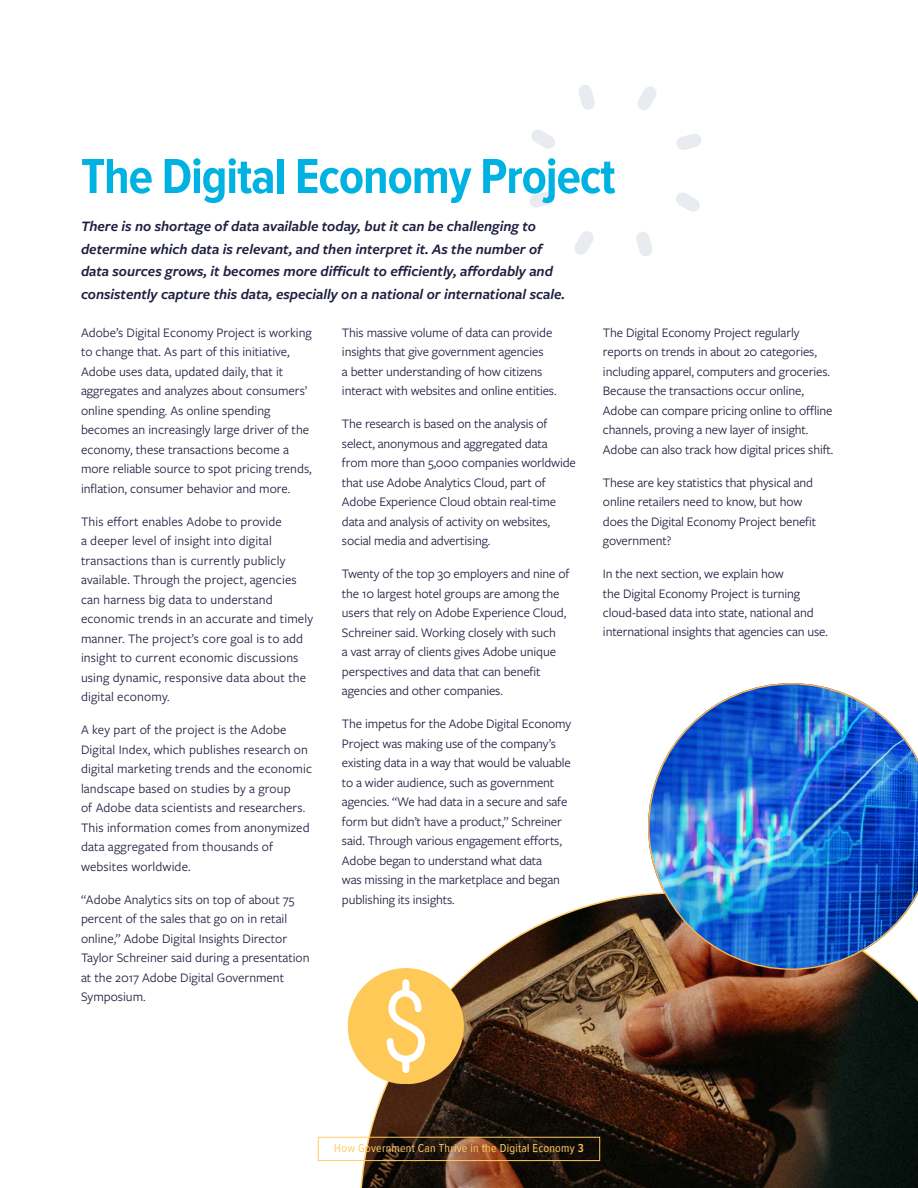
<style>
.page{position:relative;width:918px;height:1188px;background:#fff}
.page>*{position:absolute;margin:0;border:0;box-sizing:border-box;transform-origin:0 0}
.t1{font:700 51px "Proxima Nova Cond";letter-spacing:-.02em;color:#00b2e2}
.t2{font:italic 600 15px/22.5px "Freight Sans Pro";color:#1e1f40}
.t3{font:13.5px/19.5px "Freight Sans Pro";letter-spacing:-.01em;color:#1e1f40}
.t4{font:13.5px/19.5px "Freight Sans Pro";letter-spacing:.01em;color:#1e1f40}
.t5{font:12px "Proxima Nova Cond";letter-spacing:.02em;color:#ffcb65}
.s1{font-weight:600}
</style>
<div class="page">
<svg style="left:531px;top:85px;width:64px;height:64px"></svg>
<svg style="left:530px;top:191px;width:64px;height:64px"></svg>
<svg style="left:636px;top:193px;width:64px;height:63px"></svg>
<svg style="left:637px;top:87px;width:64px;height:63px"></svg>
<img style="left:360px;top:893px;width:558px;height:295px">
<div style="left:318px;top:1137px;width:282px;height:24px;border:1px solid #ffcb65"></div>
<img style="left:648px;top:683px;width:270px;height:287px">
<div style="left:348px;top:969px;width:116px;height:115px;background:#ffc958;border-radius:50%"></div>
<svg style="left:387px;top:979px;width:38px;height:94px"></svg>
<h1 class="t1" style="left:81px;top:148px;width:536px">The Digital Economy Project</h1>
<p class="t2" style="left:81px;top:215px;width:486px">There is no shortage of data available today, but it can be challenging to determine which data is relevant, and then interpret it. As the number of data sources grows, it becomes more difficult to efficiently, affordably and consistently capture this data, especially on a national or international scale.</p>
<p class="t3" style="left:81px;top:322px;width:232px">Adobe’s Digital Economy Project is working to change that. As part of this initiative, Adobe uses data, updated daily, that it aggregates and analyzes about consumers’ online spending. As online spending becomes an increasingly large driver of the economy, these transactions become a more reliable source to spot pricing trends, inflation, consumer behavior and more.</p>
<p class="t4" style="left:81px;top:511px;width:234px">This effort enables Adobe to provide<br>a deeper level of insight into digital transactions than is currently publicly available. Through the project, agencies can harness big data to understand economic trends in an accurate and timely manner. The project’s core goal is to add insight to current economic discussions using dynamic, responsive data about the digital economy.</p>
<p class="t4" style="left:81px;top:720px;width:233px">A key part of the project is the Adobe Digital Index, which publishes research on digital marketing trends and the economic landscape based on studies by a group<br>of Adobe data scientists and researchers.<br>This information comes from anonymized data aggregated from thousands of websites worldwide.</p>
<p class="t3" style="left:81px;top:889px;width:230px">“Adobe Analytics sits on top of about 75 percent of the sales that go on in retail online,” Adobe Digital Insights Director Taylor Schreiner said during a presentation at the 2017 Adobe Digital Government Symposium.</p>
<p class="t3" style="left:603px;top:322px;width:232px">The Digital Economy Project regularly reports on trends in about 20 categories, including apparel, computers and groceries.<br>Because the transactions occur online, Adobe can compare pricing online to offline channels, proving a new layer of insight.<br>Adobe can also track how digital prices shift.</p>
<p class="t3" style="left:603px;top:472px;width:215px">These are key statistics that physical and online retailers need to know, but how does the Digital Economy Project benefit government?</p>
<p class="t3" style="left:603px;top:563px;width:227px">In the next section, we explain how<br>the Digital Economy Project is turning cloud-based data into state, national and international insights that agencies can use.</p>
<p class="t3" style="left:342px;top:322px;width:216px">This massive volume of data can provide insights that give government agencies<br>a better understanding of how citizens interact with websites and online entities.</p>
<p class="t3" style="left:342px;top:414px;width:235px">The research is based on the analysis of select, anonymous and aggregated data from more than 5,000 companies worldwide that use Adobe Analytics Cloud, part of Adobe Experience Cloud obtain real-time data and analysis of activity on websites, social media and advertising.</p>
<p class="t3" style="left:342px;top:563px;width:229px">Twenty of the top 30 employers and nine of the 10 largest hotel groups are among the users that rely on Adobe Experience Cloud, Schreiner said. Working closely with such<br>a vast array of clients gives Adobe unique perspectives and data that can benefit agencies and other companies.</p>
<p class="t3" style="left:342px;top:713px;width:231px">The impetus for the Adobe Digital Economy Project was making use of the company’s existing data in a way that would be valuable to a wider audience, such as government agencies. “We had data in a secure and safe form but didn’t have a product,” Schreiner said. Through various engagement efforts, Adobe began to understand what data<br>was missing in the marketplace and began publishing its insights.</p>
<p class="t5" style="left:334px;top:1141px;width:251px">How Government Can Thrive in the Digital Economy <span class="s1">3</span></p>
</div>
